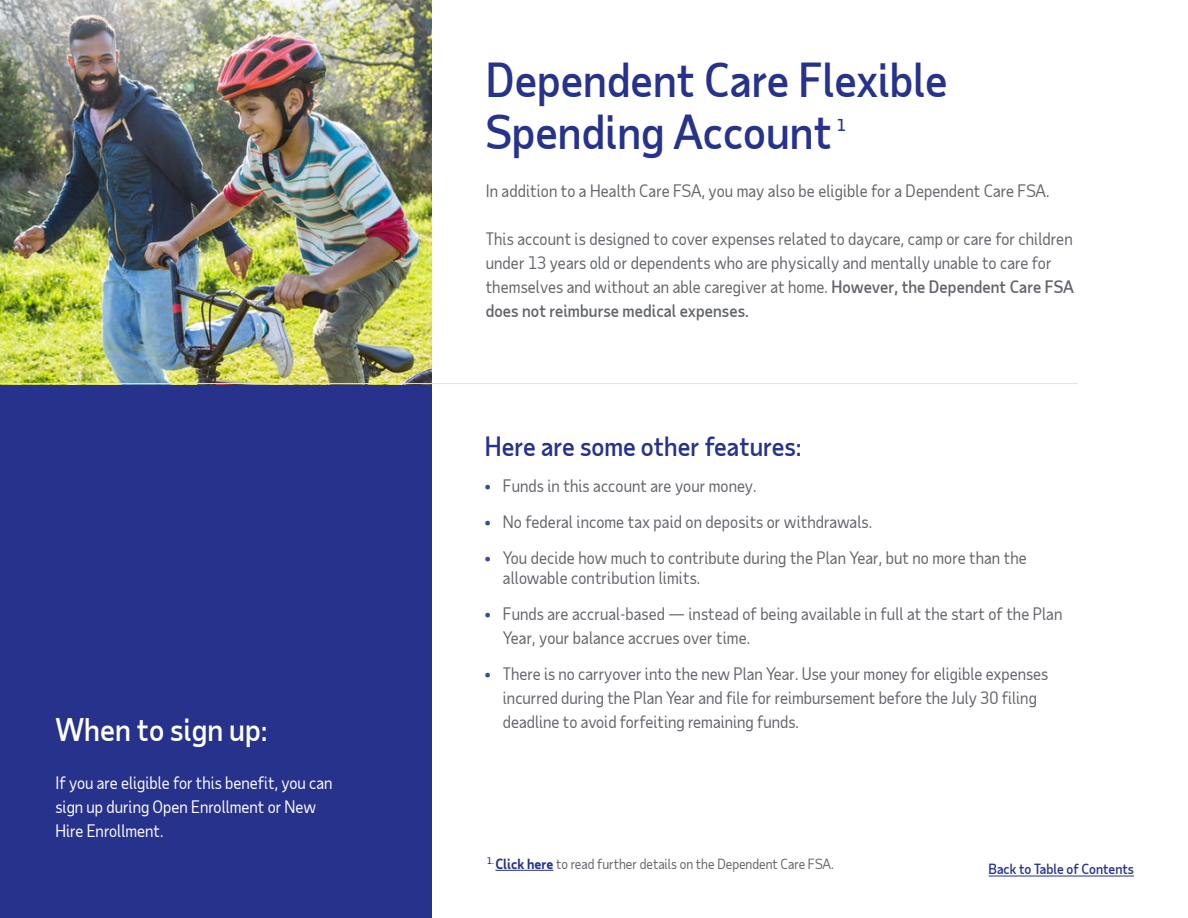
<style>
.page{position:relative;width:1188px;height:918px;background:#fff}
.page>*{position:absolute;margin:0;border:0;box-sizing:border-box;transform-origin:0 0}
.t1{font:500 45px/52.5px "Taub Sans";color:#26328c}
.t2{font:500 30px "Taub Sans";color:#fff}
.t3{font:500 25.5px "Taub Sans";color:#26328c}
.t4{font:16.5px/24px "Taub Sans";letter-spacing:.005em;color:#61646a}
.t5{font:16.5px/24px "Taub Sans";color:#fff}
.t6{font:500 15.75px "Taub Sans";color:#26328c}
.t7{font:13.5px "Taub Sans";color:#61646a}
.t8{font:500 13.5px "Taub Sans";color:#26328c}
.s1{font-weight:500}
.s2{color:#39479d}
.s3{font-weight:700;color:#26328c}
</style>
<div class="page">
<div style="left:0;top:352px;width:432px;height:566px;background:#26328c"></div>
<img style="left:0;top:0;width:432px;height:383px">
<hr style="left:0;top:383px;width:1078px;height:1px;background:#efdfd1">
<hr style="left:989px;top:876px;width:145px;height:1px;background:#26328c">
<hr style="left:495px;top:870px;width:58px;height:1px;background:#26328c">
<h2 class="t2" style="left:56px;top:710px;width:214px">When to sign up:</h2>
<p class="t5" style="left:56px;top:770px;width:279px">If you are eligible for this benefit, you can sign up during Open Enrollment or New<br>Hire Enrollment.</p>
<h1 class="t1" style="left:486px;top:53px;width:464px">Dependent Care Flexible<br>Spending Account</h1>
<p class="t6" style="left:837px;top:115px;width:10px">1</p>
<p class="t4" style="left:486px;top:179px;width:565px">In addition to a Health Care FSA, you may also be eligible for a Dependent Care FSA.</p>
<p class="t4" style="left:486px;top:227px;width:590px">This account is designed to cover expenses related to daycare, camp or care for children under 13 years old or dependents who are physically and mentally unable to care for themselves and without an able caregiver at home. <span class="s1">However, the Dependent Care FSA does not reimburse medical expenses.</span></p>
<h3 class="t3" style="left:485px;top:430px;width:318px">Here are some other features:</h3>
<p class="t4" style="left:485px;top:474px;width:273px"><span class="s2">•</span> Funds in this account are your money.</p>
<p class="t4" style="left:485px;top:510px;width:389px"><span class="s2">•</span> No federal income tax paid on deposits or withdrawals.</p>
<p class="t4" style="left:503px;top:548px;width:525px;line-height:19.5px;text-indent:-18px"><span class="s2">•</span> You decide how much to contribute during the Plan Year, but no more than the allowable contribution limits.</p>
<p class="t4" style="left:503px;top:601px;width:561px;text-indent:-18px"><span class="s2">•</span> Funds are accrual-based — instead of being available in full at the start of the Plan<br>Year, your balance accrues over time.</p>
<p class="t4" style="left:503px;top:661px;width:547px;text-indent:-18px"><span class="s2">•</span> There is no carryover into the new Plan Year. Use your money for eligible expenses incurred during the Plan Year and file for reimbursement before the July 30 filing deadline to avoid forfeiting remaining funds.</p>
<p class="t7" style="left:487px;top:855px;width:348px"><sup>1</sup><sup>.</sup> <span class="s3">Click here</span> to read further details on the Dependent Care FSA.</p>
<p class="t8" style="left:989px;top:860px;width:147px">Back to Table of Contents</p>
</div>
